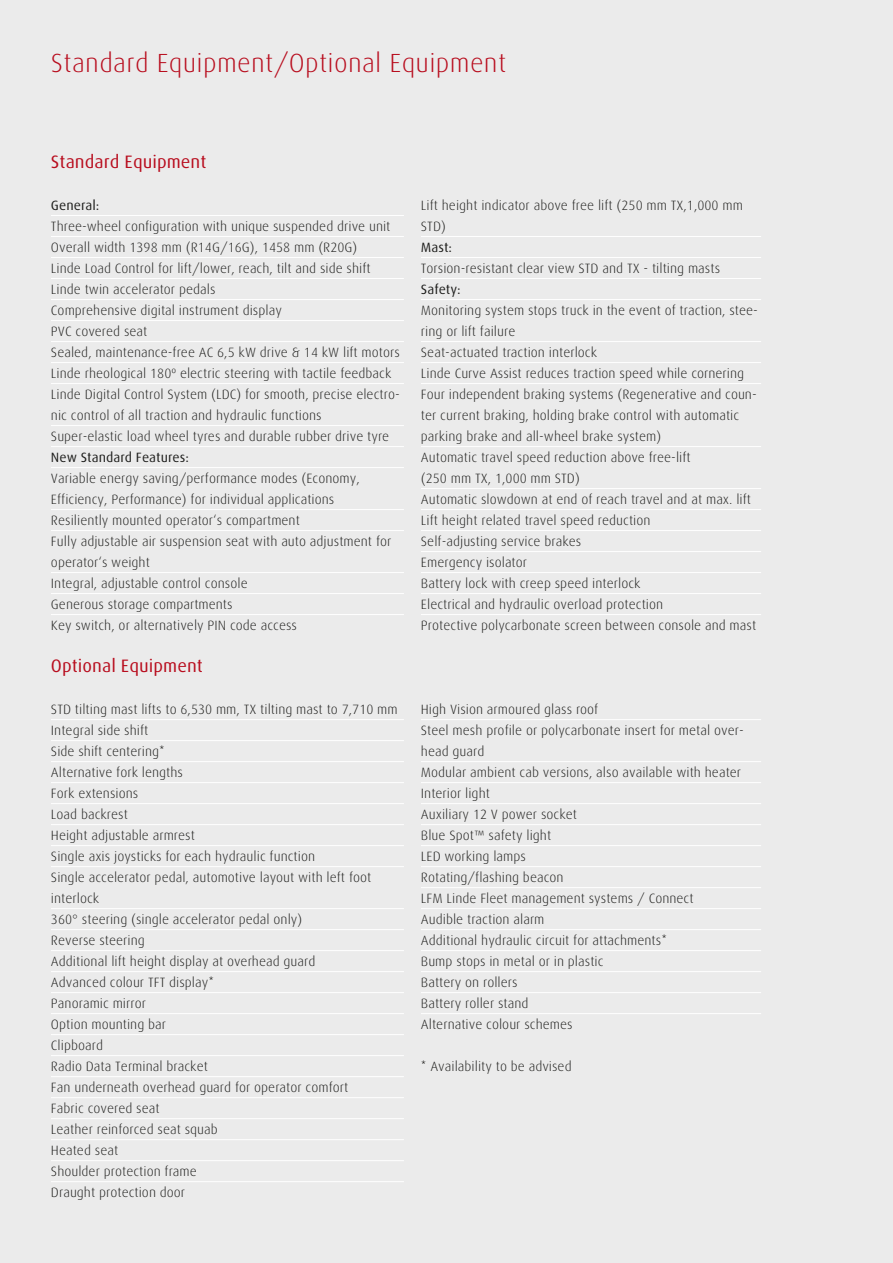
<style>
.page{position:relative;width:893px;height:1263px;background:#fff}
.page>*{position:absolute;margin:0;border:0;box-sizing:border-box;transform-origin:0 0}
.t1{font:300 26.25px "Linde Dax OT";letter-spacing:.01em;color:#b80d1e}
.t2{font:18px "Linde Dax OT";color:#b80d1e}
.t3{font:300 13.5px/21px "Linde Dax OT";color:#1d1d1b}
.t4{font:13.5px "Linde Dax OT";color:#1d1d1b}
</style>
<div class="page">
<div style="left:771px;top:0;width:122px;height:1263px;background:#ebebeb"></div>
<div style="left:0;top:0;width:791px;height:1263px;background:#ebebeb"></div>
<hr style="left:51px;top:215px;width:353px;height:1px;background:#fff">
<hr style="left:51px;top:236px;width:353px;height:1px;background:#fff">
<hr style="left:51px;top:257px;width:353px;height:1px;background:#fff">
<hr style="left:51px;top:278px;width:353px;height:1px;background:#fff">
<hr style="left:51px;top:299px;width:353px;height:1px;background:#fff">
<hr style="left:51px;top:320px;width:353px;height:1px;background:#fff">
<hr style="left:51px;top:341px;width:353px;height:1px;background:#fff">
<hr style="left:51px;top:362px;width:353px;height:1px;background:#fff">
<hr style="left:51px;top:383px;width:353px;height:1px;background:#fff">
<hr style="left:51px;top:425px;width:353px;height:1px;background:#fff">
<hr style="left:51px;top:446px;width:353px;height:1px;background:#fff">
<hr style="left:51px;top:467px;width:353px;height:1px;background:#fff">
<hr style="left:51px;top:509px;width:353px;height:1px;background:#fff">
<hr style="left:51px;top:530px;width:353px;height:1px;background:#fff">
<hr style="left:51px;top:572px;width:353px;height:1px;background:#fff">
<hr style="left:51px;top:593px;width:353px;height:1px;background:#fff">
<hr style="left:51px;top:614px;width:353px;height:1px;background:#fff">
<hr style="left:51px;top:719px;width:353px;height:1px;background:#fff">
<hr style="left:51px;top:740px;width:353px;height:1px;background:#fff">
<hr style="left:51px;top:761px;width:353px;height:1px;background:#fff">
<hr style="left:51px;top:782px;width:353px;height:1px;background:#fff">
<hr style="left:51px;top:803px;width:353px;height:1px;background:#fff">
<hr style="left:51px;top:824px;width:353px;height:1px;background:#fff">
<hr style="left:51px;top:845px;width:353px;height:1px;background:#fff">
<hr style="left:51px;top:866px;width:353px;height:1px;background:#fff">
<hr style="left:51px;top:908px;width:353px;height:1px;background:#fff">
<hr style="left:51px;top:929px;width:353px;height:1px;background:#fff">
<hr style="left:51px;top:950px;width:353px;height:1px;background:#fff">
<hr style="left:51px;top:971px;width:353px;height:1px;background:#fff">
<hr style="left:51px;top:992px;width:353px;height:1px;background:#fff">
<hr style="left:51px;top:1013px;width:353px;height:1px;background:#fff">
<hr style="left:51px;top:1034px;width:353px;height:1px;background:#fff">
<hr style="left:51px;top:1055px;width:353px;height:1px;background:#fff">
<hr style="left:51px;top:1076px;width:353px;height:1px;background:#fff">
<hr style="left:51px;top:1097px;width:353px;height:1px;background:#fff">
<hr style="left:51px;top:1118px;width:353px;height:1px;background:#fff">
<hr style="left:51px;top:1139px;width:353px;height:1px;background:#fff">
<hr style="left:51px;top:1160px;width:353px;height:1px;background:#fff">
<hr style="left:51px;top:1181px;width:353px;height:1px;background:#fff">
<hr style="left:421px;top:236px;width:340px;height:1px;background:#fff">
<hr style="left:421px;top:257px;width:340px;height:1px;background:#fff">
<hr style="left:421px;top:278px;width:340px;height:1px;background:#fff">
<hr style="left:421px;top:299px;width:340px;height:1px;background:#fff">
<hr style="left:421px;top:341px;width:340px;height:1px;background:#fff">
<hr style="left:421px;top:362px;width:340px;height:1px;background:#fff">
<hr style="left:421px;top:383px;width:340px;height:1px;background:#fff">
<hr style="left:421px;top:446px;width:340px;height:1px;background:#fff">
<hr style="left:421px;top:488px;width:340px;height:1px;background:#fff">
<hr style="left:421px;top:509px;width:340px;height:1px;background:#fff">
<hr style="left:421px;top:530px;width:340px;height:1px;background:#fff">
<hr style="left:421px;top:551px;width:340px;height:1px;background:#fff">
<hr style="left:421px;top:572px;width:340px;height:1px;background:#fff">
<hr style="left:421px;top:593px;width:340px;height:1px;background:#fff">
<hr style="left:421px;top:614px;width:340px;height:1px;background:#fff">
<hr style="left:421px;top:719px;width:340px;height:1px;background:#fff">
<hr style="left:421px;top:761px;width:340px;height:1px;background:#fff">
<hr style="left:421px;top:782px;width:340px;height:1px;background:#fff">
<hr style="left:421px;top:803px;width:340px;height:1px;background:#fff">
<hr style="left:421px;top:824px;width:340px;height:1px;background:#fff">
<hr style="left:421px;top:845px;width:340px;height:1px;background:#fff">
<hr style="left:421px;top:866px;width:340px;height:1px;background:#fff">
<hr style="left:421px;top:887px;width:340px;height:1px;background:#fff">
<hr style="left:421px;top:908px;width:340px;height:1px;background:#fff">
<hr style="left:421px;top:929px;width:340px;height:1px;background:#fff">
<hr style="left:421px;top:950px;width:340px;height:1px;background:#fff">
<hr style="left:421px;top:971px;width:340px;height:1px;background:#fff">
<hr style="left:421px;top:992px;width:340px;height:1px;background:#fff">
<hr style="left:421px;top:1013px;width:340px;height:1px;background:#fff">
<h1 class="t1" style="left:51px;top:46px;width:457px">Standard Equipment/Optional Equipment</h1>
<h2 class="t2" style="left:51px;top:150px;width:157px">Standard Equipment</h2>
<p class="t4" style="left:51px;top:197px;width:50px">General:</p>
<p class="t3" style="left:51px;top:215px;width:350px">Three-wheel configuration with unique suspended drive unit Overall width 1398 mm (R14G/16G), 1458 mm (R20G)<br>Linde Load Control for lift/lower, reach, tilt and side shift Linde twin accelerator pedals<br>Comprehensive digital instrument display<br>PVC covered seat<br>Sealed, maintenance-free AC 6,5 kW drive &amp; 14 kW lift motors Linde rheological 180º electric steering with tactile feedback Linde Digital Control System (LDC) for smooth, precise electro&shy;nic control of all traction and hydraulic functions<br>Super-elastic load wheel tyres and durable rubber drive tyre</p>
<p class="t4" style="left:51px;top:449px;width:140px">New Standard Features:</p>
<p class="t3" style="left:51px;top:467px;width:342px">Variable energy saving/performance modes (Economy, Efficiency, Performance) for individual applications Resiliently mounted operator‘s compartment<br>Fully adjustable air suspension seat with auto adjustment for operator‘s weight<br>Integral, adjustable control console<br>Generous storage compartments<br>Key switch, or alternatively PIN code access</p>
<h2 class="t2" style="left:51px;top:654px;width:153px">Optional Equipment</h2>
<p class="t3" style="left:51px;top:698px;width:348px">STD tilting mast lifts to 6,530 mm, TX tilting mast to 7,710 mm<br>Integral side shift<br>Side shift centering*<br>Alternative fork lengths<br>Fork extensions<br>Load backrest<br>Height adjustable armrest<br>Single axis joysticks for each hydraulic function<br>Single accelerator pedal, automotive layout with left foot interlock<br>360° steering (single accelerator pedal only)<br>Reverse steering<br>Additional lift height display at overhead guard<br>Advanced colour TFT display*<br>Panoramic mirror<br>Option mounting bar<br>Clipboard<br>Radio Data Terminal bracket<br>Fan underneath overhead guard for operator comfort<br>Fabric covered seat<br>Leather reinforced seat squab<br>Heated seat<br>Shoulder protection frame<br>Draught protection door</p>
<p class="t3" style="left:421px;top:194px;width:324px">Lift height indicator above free lift (250 mm TX,1,000 mm<br>STD)</p>
<p class="t4" style="left:421px;top:239px;width:33px">Mast:</p>
<p class="t3" style="left:421px;top:257px;width:301px">Torsion-resistant clear view STD and TX - tilting masts</p>
<p class="t4" style="left:421px;top:281px;width:41px">Safety:</p>
<p class="t3" style="left:421px;top:299px;width:339px">Monitoring system stops truck in the event of traction, stee&shy;ring or lift failure<br>Seat-actuated traction interlock<br>Linde Curve Assist reduces traction speed while cornering Four independent braking systems (Regenerative and coun&shy;ter current braking, holding brake control with automatic parking brake and all-wheel brake system)<br>Automatic travel speed reduction above free-lift<br>(250 mm TX, 1,000 mm STD)<br>Automatic slowdown at end of reach travel and at max. lift Lift height related travel speed reduction<br>Self-adjusting service brakes<br>Emergency isolator<br>Battery lock with creep speed interlock<br>Electrical and hydraulic overload protection<br>Protective polycarbonate screen between console and mast</p>
<p class="t3" style="left:421px;top:698px;width:324px">High Vision armoured glass roof<br>Steel mesh profile or polycarbonate insert for metal over&shy;head guard<br>Modular ambient cab versions, also available with heater<br>Interior light<br>Auxiliary 12 V power socket<br>Blue Spot™ safety light<br>LED working lamps<br>Rotating/flashing beacon<br>LFM Linde Fleet management systems / Connect<br>Audible traction alarm<br>Additional hydraulic circuit for attachments*<br>Bump stops in metal or in plastic<br>Battery on rollers<br>Battery roller stand<br>Alternative colour schemes</p>
<p class="t3" style="left:421px;top:1055px;width:152px">* Availability to be advised</p>
</div>
